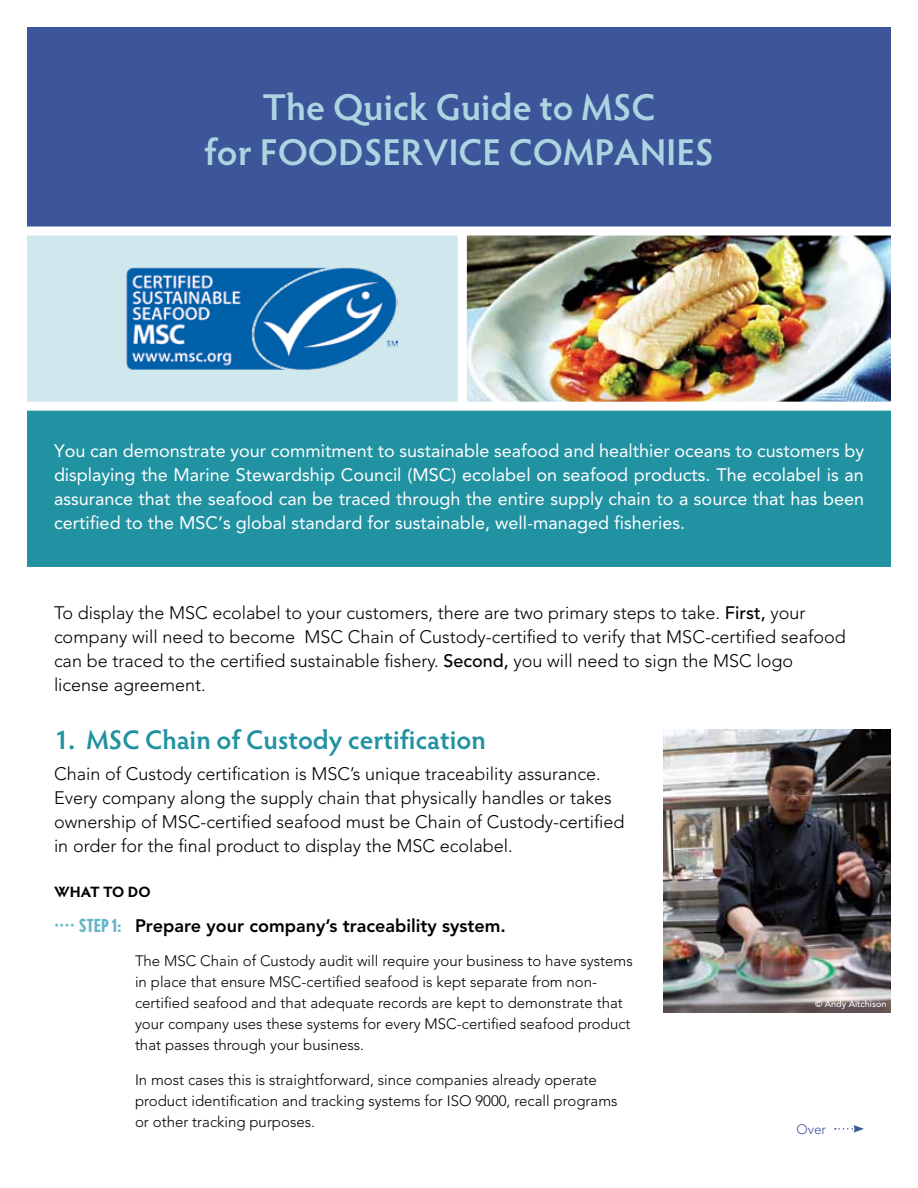
<style>
.page{position:relative;width:918px;height:1188px;background:#fff}
.page>*{position:absolute;margin:0;border:0;box-sizing:border-box;transform-origin:0 0}
.t1{font:600 37.5px/45px "Hypatia Sans Pro";color:#add5e1;text-align:center}
.t2{font:600 27px "Hypatia Sans Pro";color:#2192a1}
.t3{font:300 18px/24px "Avenir";color:#000}
.t4{font:18px/24px "Avenir";color:#fff;text-align:justify}
.t5{font:800 18px "Avenir";color:#000}
.t6{font:300 15px/21px "Avenir";color:#000}
.t7{font:700 15px "Hypatia Sans Pro";letter-spacing:.005em;color:#000}
.t8{font:300 13.5px "Avenir";color:#3d5699}
.t9{font:500 9px "Avenir";color:#fff}
.s1{font-weight:500}
.s2{font-family:"Nobel";font-weight:700;font-stretch:condensed;color:#64b5ca}
</style>
<div class="page">
<div style="left:27px;top:406px;width:864px;height:161px;background:#2192a1"></div>
<div style="left:27px;top:231px;width:435px;height:175px;background:#cee8ee"></div>
<img style="left:467px;top:236px;width:424px;height:166px">
<svg style="left:835px;top:1125px;width:29px;height:8px"></svg>
<img style="left:663px;top:729px;width:228px;height:284px">
<div style="left:27px;top:27px;width:864px;height:204px;background:#3d5699"></div>
<div style="left:14px;top:402px;width:891px;height:9px;background:#fff"></div>
<div style="left:14px;top:226px;width:891px;height:10px;background:#fff"></div>
<div style="left:458px;top:231px;width:9px;height:175px;background:#fff"></div>
<img style="left:126px;top:267px;width:272px;height:103px">
<h1 class="t1" style="left:204px;top:83px;width:511px">The Quick Guide to MSC<br>for FOODSERVICE COMPANIES</h1>
<p class="t4" style="left:54px;top:439px;width:812px">You can demonstrate your commitment to sustainable seafood and healthier oceans to customers by displaying the Marine Stewardship Council (MSC) ecolabel on seafood products. The ecolabel is an assurance that the seafood can be traced through the entire supply chain to a source that has been certified to the MSC’s global standard for sustainable, well-managed fisheries.</p>
<p class="t3" style="left:54px;top:601px;width:793px">To display the MSC ecolabel to your customers, there are two primary steps to take. <span class="s1">First,</span> your company will need to become MSC Chain of Custody-certified to verify that MSC-certified seafood can be traced to the certified sustainable fishery. <span class="s1">Second,</span> you will need to sign the MSC logo license agreement.</p>
<h2 class="t2" style="left:54px;top:721px;width:433px">1. MSC Chain of Custody certification</h2>
<p class="t3" style="left:54px;top:761px;width:572px">Chain of Custody certification is MSC’s unique traceability assurance.<br>Every company along the supply chain that physically handles or takes ownership of MSC-certified seafood must be Chain of Custody-certified in order for the final product to display the MSC ecolabel.</p>
<p class="t7" style="left:54px;top:881px;width:98px">WHAT TO DO</p>
<p class="t5" style="left:79px;top:915px;width:428px"><span class="s2">STEP 1:</span> Prepare your company’s traceability system.</p>
<p class="t6" style="left:135px;top:950px;width:499px">The MSC Chain of Custody audit will require your business to have systems in place that ensure MSC-certified seafood is kept separate from non&shy;certified seafood and that adequate records are kept to demonstrate that your company uses these systems for every MSC-certified seafood product that passes through your business.</p>
<p class="t6" style="left:135px;top:1069px;width:484px">In most cases this is straightforward, since companies already operate product identification and tracking systems for ISO 9000, recall programs or other tracking purposes.</p>
<p class="t9" style="left:815px;top:999px;width:73px">© Andy Aitchison</p>
<p class="t8" style="left:797px;top:1121px;width:31px">Over</p>
</div>
